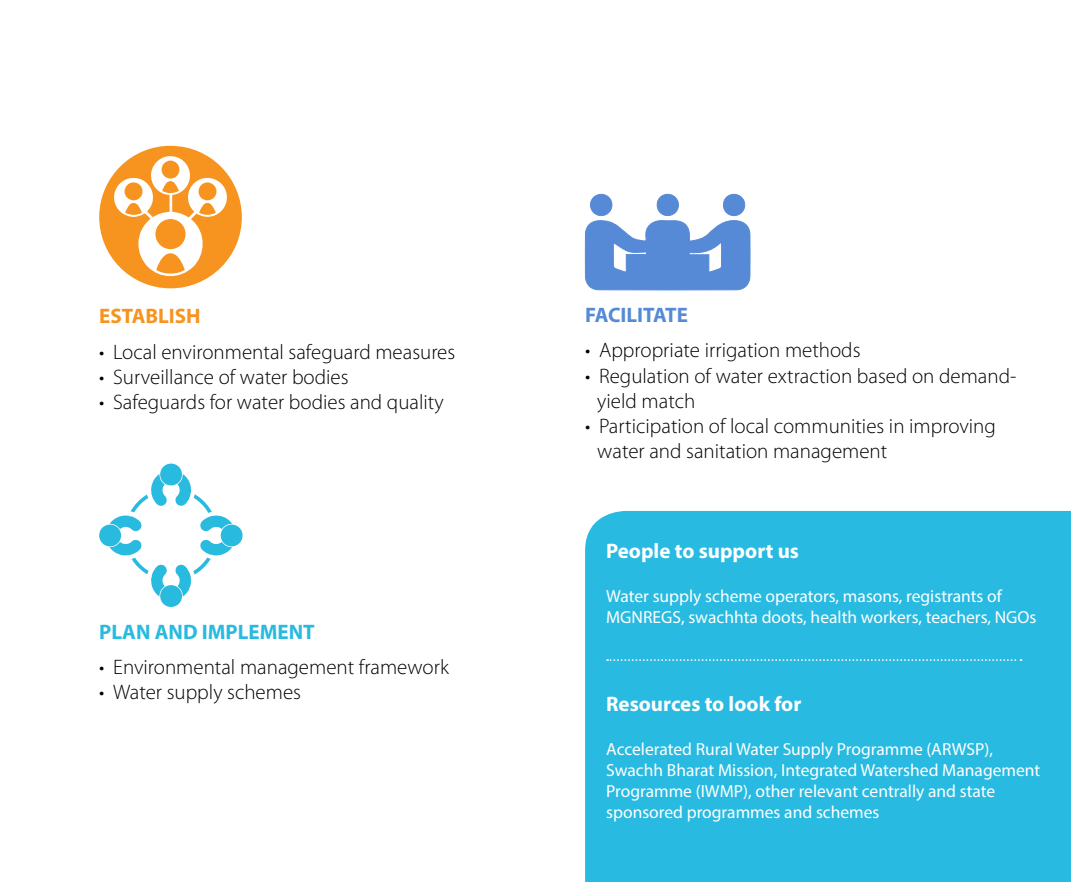
<style>
.page{position:relative;width:1071px;height:882px;background:#fff}
.page>*{position:absolute;margin:0;border:0;box-sizing:border-box;transform-origin:0 0}
.t1{font:300 21px/25.2px "Myriad Pro";color:#000}
.t2{font:700 21px "Myriad Pro";color:#fff}
.t3{font:700 21px "Myriad Pro";color:#29bae0}
.t4{font:700 21px "Myriad Pro";color:#578ad6}
.t5{font:700 21px "Myriad Pro";color:#f7941f}
.t6{font:17.5px/21px "Myriad Pro";color:#fff}
</style>
<div class="page">
<div style="left:585px;top:511px;width:486px;height:371px;background:#29bae1"></div>
<svg style="left:607px;top:659px;width:415px;height:2px"></svg>
<svg style="left:585px;top:193px;width:166px;height:98px"></svg>
<svg style="left:99px;top:146px;width:143px;height:142px"></svg>
<div style="left:160px;top:585px;width:22px;height:22px;background:#29bae0;border-radius:50%"></div>
<div style="left:160px;top:464px;width:22px;height:21px;background:#29bae0;border-radius:50%"></div>
<svg style="left:100px;top:511px;width:50px;height:49px"></svg>
<div style="left:99px;top:525px;width:22px;height:21px;background:#29bae0;border-radius:50%"></div>
<svg style="left:110px;top:474px;width:132px;height:123px"></svg>
<p class="t5" style="left:99px;top:303px;width:103px">ESTABLISH</p>
<p class="t1" style="left:99px;top:339px;width:358px">• Local environmental safeguard measures</p>
<p class="t1" style="left:99px;top:364px;width:251px">• Surveillance of water bodies</p>
<p class="t1" style="left:99px;top:389px;width:346px">• Safeguards for water bodies and quality</p>
<p class="t3" style="left:99px;top:618px;width:217px">PLAN AND IMPLEMENT</p>
<p class="t1" style="left:99px;top:654px;width:351px">• Environmental management framework</p>
<p class="t1" style="left:99px;top:680px;width:203px">• Water supply schemes</p>
<p class="t4" style="left:585px;top:302px;width:104px">FACILITATE</p>
<p class="t1" style="left:585px;top:338px;width:277px">• Appropriate irrigation methods</p>
<p class="t1" style="left:597px;top:363px;width:421px;text-indent:-12px">• Regulation of water extraction based on demand&shy;yield match</p>
<p class="t1" style="left:597px;top:413px;width:400px;text-indent:-12px">• Participation of local communities in improving water and sanitation management</p>
<p class="t2" style="left:606px;top:537px;width:194px">People to support us</p>
<p class="t6" style="left:606px;top:586px;width:432px">Water supply scheme operators, masons, registrants of<br>MGNREGS, swachhta doots, health workers, teachers, NGOs</p>
<p class="t2" style="left:606px;top:691px;width:197px">Resources to look for</p>
<p class="t6" style="left:606px;top:739px;width:436px">Accelerated Rural Water Supply Programme (ARWSP), Swachh Bharat Mission, Integrated Watershed Management Programme (IWMP), other relevant centrally and state sponsored programmes and schemes</p>
</div>
